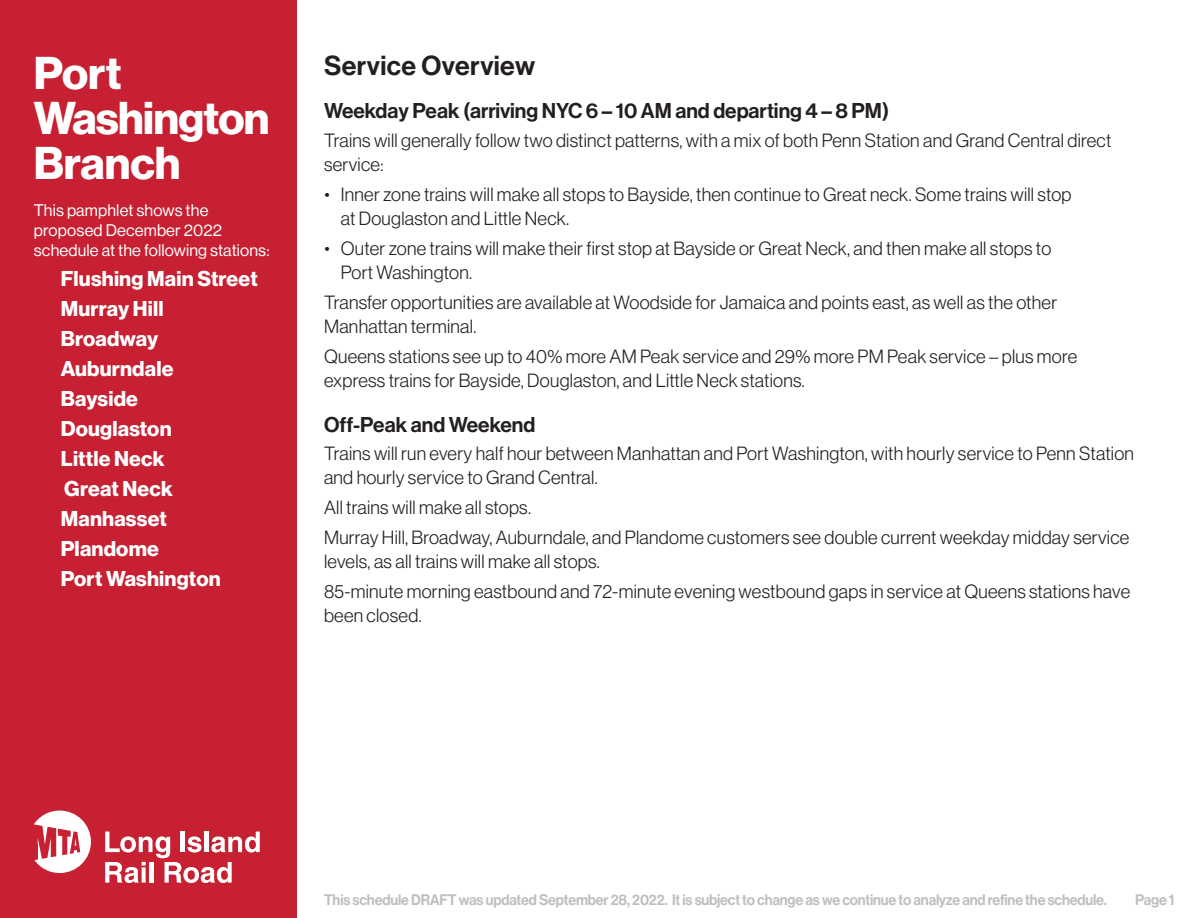
<style>
.page{position:relative;width:1188px;height:918px;background:#fff}
.page>*{position:absolute;margin:0;border:0;box-sizing:border-box;transform-origin:0 0}
.t1{font:45px/45px "N Haas Grotesk DS Pro 75 Bd";letter-spacing:-.015em;color:#fff}
.t2{font:27px "N Haas Grotesk DS Pro 65 Md";letter-spacing:.015em;color:#231f20}
.t3{font:21px/30px "N Haas Grotesk DS Pro 75 Bd";letter-spacing:.01em;color:#fff}
.t4{font:21px "N Haas Grotesk DS Pro 65 Md";color:#231f20}
.t5{font:18.75px/24px "N Haas Grotesk DS Pro 45 Lt";letter-spacing:.015em;color:#231f20}
.t6{font:16.5px/19.8px "N Haas Grotesk DS Pro 55 Rg";letter-spacing:.01em;color:#fff}
.t7{font:15px "N Haas Grotesk DS Pro 65 Md";letter-spacing:-.01em;color:#bcbec0;scale:.96 1}
</style>
<div class="page">
<div style="left:0;top:0;width:297px;height:918px;background:#c62032"></div>
<svg style="left:105px;top:832px;width:155px;height:51px"></svg>
<svg style="left:34px;top:811px;width:57px;height:62px"></svg>
<h1 class="t1" style="left:34px;top:51px;width:237px">Port<br>Washington<br>Branch</h1>
<p class="t6" style="left:34px;top:201px;width:237px">This pamphlet shows the proposed December 2022 schedule at the following stations:</p>
<p class="t3" style="left:61px;top:264px;width:199px">Flushing Main Street<br>Murray Hill<br>Broadway<br>Auburndale<br>Bayside<br>Douglaston<br>Little Neck<br>Great Neck<br>Manhasset<br>Plandome<br>Port Washington</p>
<h2 class="t2" style="left:324px;top:50px;width:213px">Service Overview</h2>
<p class="t4" style="left:324px;top:99px;width:567px">Weekday Peak (arriving NYC 6 – 10 AM and departing 4 – 8 PM)</p>
<p class="t5" style="left:324px;top:128px;width:789px">Trains will generally follow two distinct patterns, with a mix of both Penn Station and Grand Central direct service:</p>
<p class="t5" style="left:341px;top:182px;width:732px;text-indent:-16px">• Inner zone trains will make all stops to Bayside, then continue to Great neck. Some trains will stop at Douglaston and Little Neck.</p>
<p class="t5" style="left:341px;top:236px;width:712px;text-indent:-16px">• Outer zone trains will make their first stop at Bayside or Great Neck, and then make all stops to<br>Port Washington.</p>
<p class="t5" style="left:324px;top:290px;width:735px">Transfer opportunities are available at Woodside for Jamaica and points east, as well as the other<br>Manhattan terminal.</p>
<p class="t5" style="left:324px;top:344px;width:755px">Queens stations see up to 40% more AM Peak service and 29% more PM Peak service – plus more express trains for Bayside, Douglaston, and Little Neck stations.</p>
<p class="t4" style="left:324px;top:412px;width:213px">Off-Peak and Weekend</p>
<p class="t5" style="left:324px;top:442px;width:811px">Trains will run every half hour between Manhattan and Port Washington, with hourly service to Penn Station and hourly service to Grand Central.</p>
<p class="t5" style="left:324px;top:493px;width:807px;line-height:30px">All trains will make all stops.<br>Murray Hill, Broadway, Auburndale, and Plandome customers see double current weekday midday service</p>
<p class="t5" style="left:324px;top:547px;width:808px;line-height:30px">levels, as all trains will make all stops.<br>85-minute morning eastbound and 72-minute evening westbound gaps in service at Queens stations have</p>
<p class="t5" style="left:324px;top:604px;width:99px">been closed.</p>
<p class="t7" style="left:324px;top:891px;width:817px">This schedule DRAFT was updated September 28, 2022. It is subject to change as we continue to analyze and refine the schedule.</p>
<p class="t7" style="left:1135px;top:891px;width:42px">Page 1</p>
</div>
